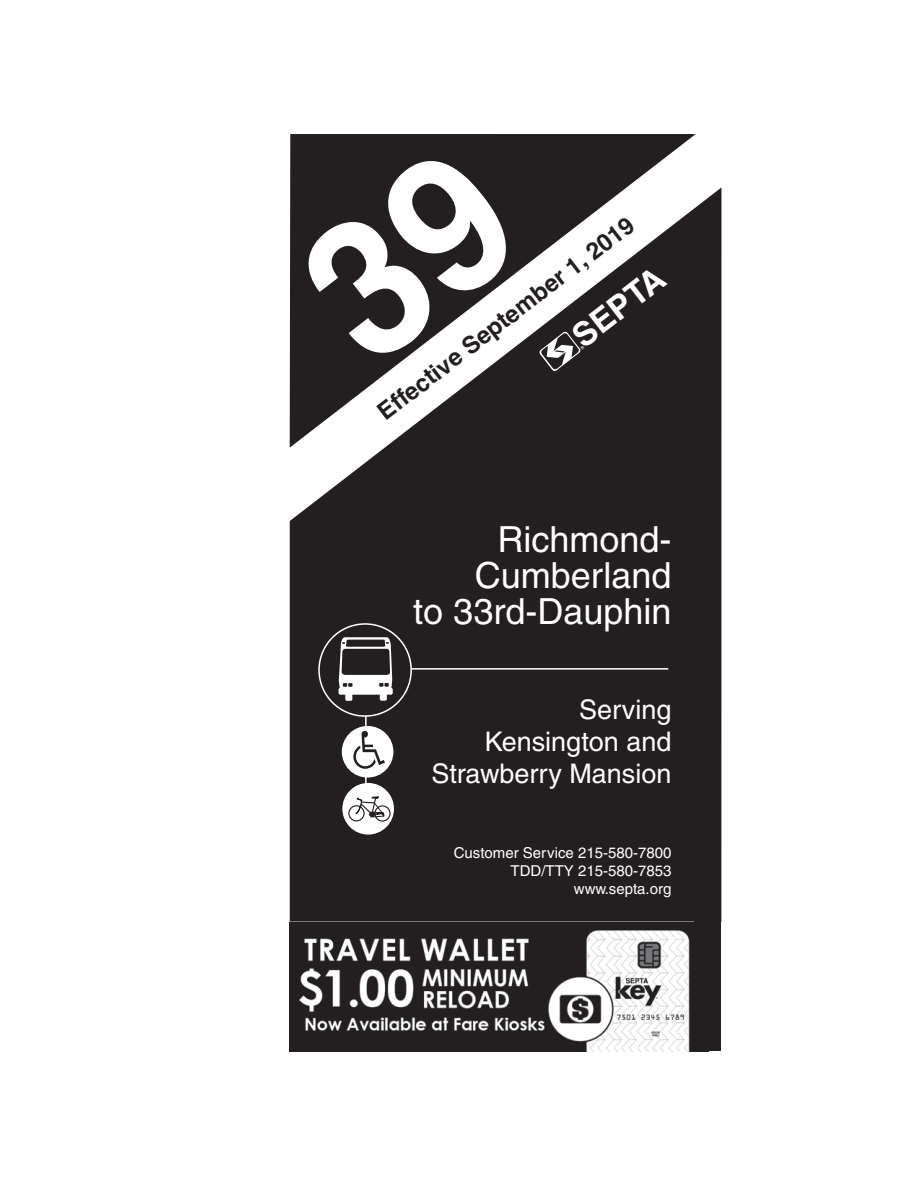
<style>
.page{position:relative;width:918px;height:1188px;background:#fff}
.page>*{position:absolute;margin:0;border:0;box-sizing:border-box;transform-origin:0 0}
.t1{font:36px/36px "Helvetica";color:#fff;text-align:right}
.t2{font:700 33px "Helvetica";color:#fff}
.t3{font:27px/32.2px "Helvetica";color:#fff;text-align:right}
.t4{font:700 24px "Helvetica";color:#231f20}
.t5{font:15px/18px "Helvetica";color:#fff;text-align:right}
</style>
<div class="page">
<svg style="left:290px;top:134px;width:406px;height:53px;fill:#231f20"></svg>
<svg style="left:290px;top:187px;width:431px;height:735px;background:#333031"></svg>
<hr style="left:412px;top:668px;width:256px;height:2px;background:#fff">
<div style="left:319px;top:624px;width:92px;height:92px;background:#231f20;border-radius:50%"></div>
<div style="left:318px;top:623px;width:94px;height:94px;border:2px solid #fff;border-radius:50%"></div>
<div style="left:345px;top:692px;width:7px;height:9px;background:#fff;border-radius:2px"></div>
<div style="left:380px;top:692px;width:7px;height:9px;background:#fff;border-radius:2px"></div>
<div style="left:339px;top:688px;width:54px;height:7px;background:#fff;border-radius:2px"></div>
<svg style="left:339px;top:637px;width:53px;height:52px"></svg>
<hr style="left:365px;top:715px;width:2px;height:111px;background:#fff">
<div style="left:342px;top:783px;width:52px;height:52px;background:#fff;border-radius:50%"></div>
<svg style="left:343px;top:795px;width:47px;height:28px"></svg>
<div style="left:342px;top:726px;width:51px;height:52px;background:#fff;border-radius:50%"></div>
<svg style="left:353px;top:731px;width:32px;height:38px"></svg>
<img style="left:290px;top:922px;width:404px;height:129px">
<div style="left:694px;top:916px;width:27px;height:135px;background:#231f20"></div>
<svg style="left:291px;top:143px;width:236px;height:226px;background:#3d3a3b"></svg>
<svg style="left:539px;top:331px;width:46px;height:40px"></svg>
<h3 class="t4" style="left:372px;top:404px;width:318px;rotate:-38deg">Effective September 1, 2019</h3>
<h2 class="t2" style="left:564px;top:324px;width:109px;rotate:-38deg">SEPTA</h2>
<h1 class="t1" style="left:413px;top:522px;width:260px">Richmond-<br>Cumberland<br>to 33rd-Dauphin</h1>
<h3 class="t3" style="left:431px;top:693px;width:242px">Serving<br>Kensington and<br>Strawberry Mansion</h3>
<p class="t5" style="left:454px;top:844px;width:219px">Customer Service 215-580-7800<br>TDD/TTY 215-580-7853 www.septa.org</p>
</div>
